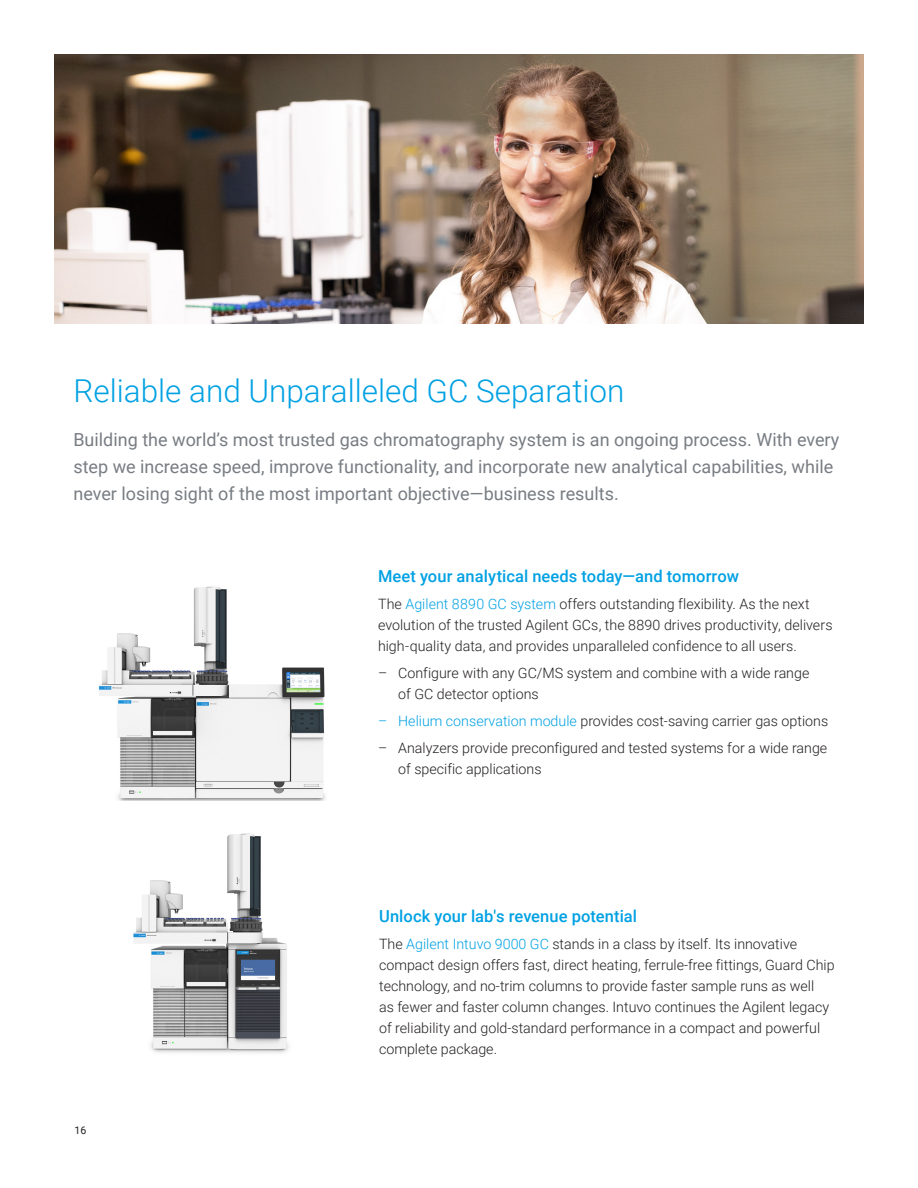
<style>
.page{position:relative;width:918px;height:1188px;background:#fff}
.page>*{position:absolute;margin:0;border:0;box-sizing:border-box;transform-origin:0 0}
.BROCHURE_int_head_bl{font:300 31.5px "Roboto";color:#00a1e3}
.BROCHURE_paragraph_g{font:18px/27px "Roboto";color:#787d83}
.BROCHURE_text_black{font:500 16.5px "Roboto";letter-spacing:.005em;color:#00a1e3}
.BROCHURE_text_black-2{font:300 14.25px/21px "Roboto";color:#231f20}
.t1{font:10.5px "Roboto";color:#231f20}
.s1{color:#00a1e3}
</style>
<div class="page">
<img style="left:54px;top:54px;width:810px;height:270px">
<img style="left:99px;top:586px;width:227px;height:214px">
<img style="left:133px;top:833px;width:156px;height:220px">
<p class="BROCHURE_int_head_bl" style="left:73px;top:368px;width:553px">Reliable and Unparalleled GC Separation</p>
<p class="BROCHURE_paragraph_g" style="left:73px;top:425px;width:767px">Building the world’s most trusted gas chromatography system is an ongoing process. With every step we increase speed, improve functionality, and incorporate new analytical capabilities, while never losing sight of the most important objective—business results.</p>
<p class="BROCHURE_text_black" style="left:378px;top:565px;width:362px">Meet your analytical needs today—and tomorrow</p>
<p class="BROCHURE_text_black-2" style="left:378px;top:593px;width:456px">The <span class="s1">Agilent 8890 GC system</span> offers outstanding flexibility. As the next evolution of the trusted Agilent GCs, the 8890 drives productivity, delivers high-quality data, and provides unparalleled confidence to all users.</p>
<p class="BROCHURE_text_black-2" style="left:398px;top:662px;width:413px;text-indent:-20px">– Configure with any GC/MS system and combine with a wide range of GC detector options</p>
<p class="BROCHURE_text_black-2" style="left:378px;top:710px;width:452px"><span class="s1">– Helium conservation module</span> provides cost-saving carrier gas options</p>
<p class="BROCHURE_text_black-2" style="left:398px;top:737px;width:431px;text-indent:-20px">– Analyzers provide preconfigured and tested systems for a wide range of specific applications</p>
<p class="t1" style="left:75px;top:1123px;width:13px">16</p>
<p class="BROCHURE_text_black" style="left:379px;top:904px;width:259px">Unlock your lab's revenue potential</p>
<p class="BROCHURE_text_black-2" style="left:379px;top:932px;width:457px">The <span class="s1">Agilent Intuvo 9000 GC</span> stands in a class by itself. Its innovative compact design offers fast, direct heating, ferrule-free fittings, Guard Chip technology, and no-trim columns to provide faster sample runs as well<br>as fewer and faster column changes. Intuvo continues the Agilent legacy of reliability and gold-standard performance in a compact and powerful complete package.</p>
</div>
